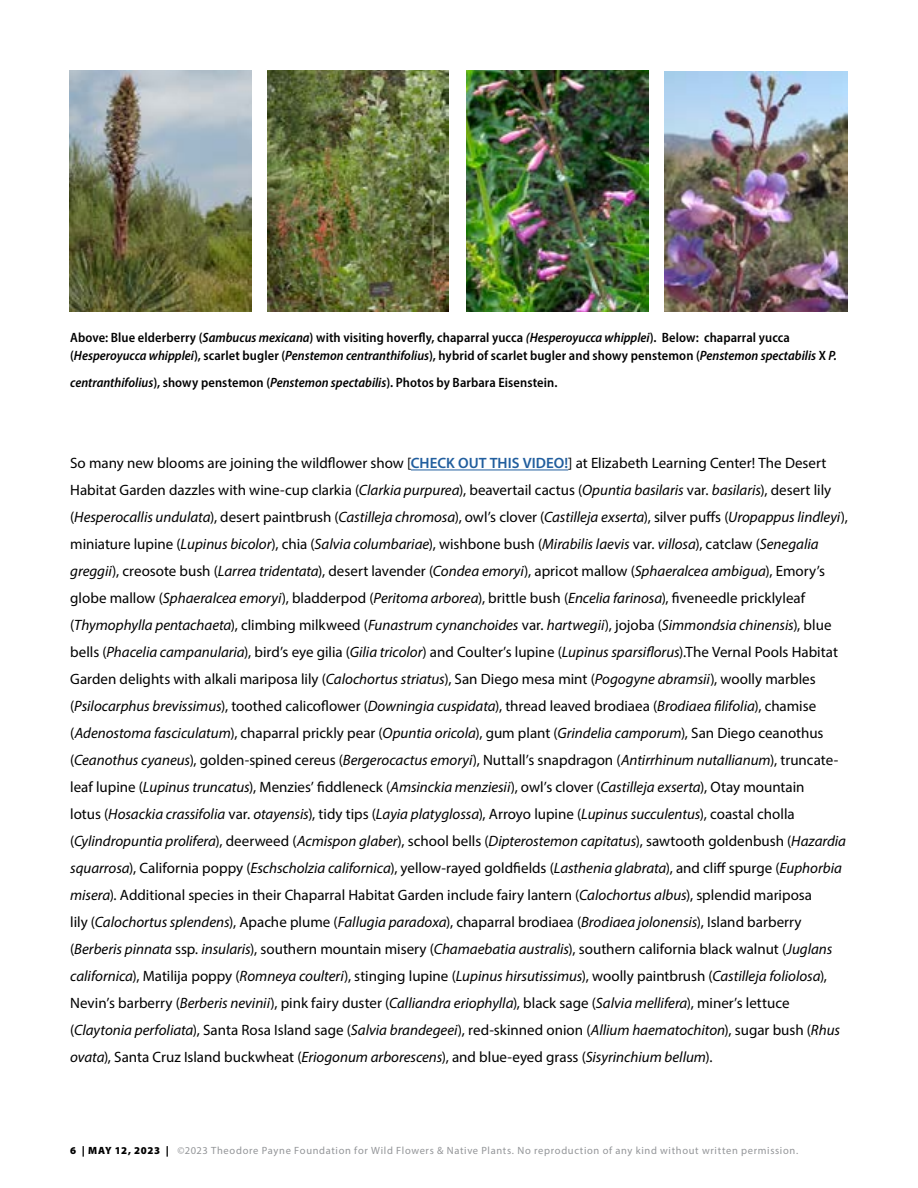
<style>
.page{position:relative;width:918px;height:1188px;background:#fff}
.page>*{position:absolute;margin:0;border:0;box-sizing:border-box;transform-origin:0 0}
.t1{font:15px/27px "Myriad Pro";color:#000}
.t2{font:600 semi-condensed 13.5px/18px "Myriad Pro";letter-spacing:.01em;color:#000}
.t3{font:10.5px "Myriad Pro";letter-spacing:.065em;color:#939598}
.s1{font-style:italic}
.s2{font-weight:600;color:#215e9e}
.s3{font-weight:900;color:#000}
</style>
<div class="page">
<hr style="left:411px;top:470px;width:157px;height:1px;background:#215e9e">
<img style="left:69px;top:70px;width:183px;height:241px">
<img style="left:268px;top:70px;width:181px;height:241px">
<img style="left:466px;top:70px;width:182px;height:241px">
<img style="left:665px;top:72px;width:183px;height:239px">
<p class="t2" style="left:70px;top:329px;width:768px">Above: Blue elderberry (<span class="s1">Sambucus mexicana</span>) with visiting hoverfly, chaparral yucca <span class="s1">(Hesperoyucca whipplei</span>). Below: chaparral yucca (<span class="s1">Hesperoyucca whipplei</span>), scarlet bugler (<span class="s1">Penstemon centranthifolius</span>), hybrid of scarlet bugler and showy penstemon (<span class="s1">Penstemon spectabilis</span> X <span class="s1">P.</span></p>
<p class="t2" style="left:70px;top:374px;width:489px"><span class="s1">centranthifolius</span>), showy penstemon (<span class="s1">Penstemon spectabilis</span>). Photos by Barbara Eisenstein.</p>
<p class="t1" style="left:70px;top:450px;width:779px">So many new blooms are joining the wildflower show [<span class="s2">CHECK OUT THIS VIDEO!</span>] at Elizabeth Learning Center! The Desert Habitat Garden dazzles with wine-cup clarkia (<span class="s1">Clarkia purpurea</span>), beavertail cactus (<span class="s1">Opuntia basilaris</span> var. <span class="s1">basilaris</span>), desert lily (<span class="s1">Hesperocallis undulata</span>), desert paintbrush (<span class="s1">Castilleja chromosa</span>), owl’s clover (<span class="s1">Castilleja exserta</span>), silver puffs (<span class="s1">Uropappus lindleyi</span>), miniature lupine (<span class="s1">Lupinus bicolor</span>), chia (<span class="s1">Salvia columbariae</span>), wishbone bush (<span class="s1">Mirabilis laevis</span> var. <span class="s1">villosa</span>), catclaw (<span class="s1">Senegalia greggii</span>), creosote bush (<span class="s1">Larrea tridentata</span>), desert lavender (<span class="s1">Condea emoryi</span>), apricot mallow (<span class="s1">Sphaeralcea ambigua</span>), Emory’s globe mallow (<span class="s1">Sphaeralcea emoryi</span>), bladderpod (<span class="s1">Peritoma arborea</span>), brittle bush (<span class="s1">Encelia farinosa</span>), fiveneedle pricklyleaf (<span class="s1">Thymophylla pentachaeta</span>), climbing milkweed (<span class="s1">Funastrum cynanchoides</span> var. <span class="s1">hartwegii</span>), jojoba (<span class="s1">Simmondsia chinensis</span>), blue bells (<span class="s1">Phacelia campanularia</span>), bird’s eye gilia (<span class="s1">Gilia tricolor</span>) and Coulter’s lupine (<span class="s1">Lupinus sparsiflorus</span>).The Vernal Pools Habitat Garden delights with alkali mariposa lily (<span class="s1">Calochortus striatus</span>), San Diego mesa mint (<span class="s1">Pogogyne abramsii</span>), woolly marbles (<span class="s1">Psilocarphus brevissimus</span>), toothed calicoflower (<span class="s1">Downingia cuspidata</span>), thread leaved brodiaea (<span class="s1">Brodiaea filifolia</span>), chamise (<span class="s1">Adenostoma fasciculatum</span>), chaparral prickly pear (<span class="s1">Opuntia oricola</span>), gum plant (<span class="s1">Grindelia camporum</span>), San Diego ceanothus (<span class="s1">Ceanothus cyaneus</span>), golden-spined cereus (<span class="s1">Bergerocactus emoryi</span>), Nuttall’s snapdragon (<span class="s1">Antirrhinum nutallianum</span>), truncate&shy;leaf lupine (<span class="s1">Lupinus truncatus</span>), Menzies’ fiddleneck (<span class="s1">Amsinckia menziesii</span>), owl’s clover (<span class="s1">Castilleja exserta</span>), Otay mountain<br>lotus (<span class="s1">Hosackia crassifolia</span> var. <span class="s1">otayensis</span>), tidy tips (<span class="s1">Layia platyglossa</span>), Arroyo lupine (<span class="s1">Lupinus succulentus</span>), coastal cholla (<span class="s1">Cylindropuntia prolifera</span>), deerweed (<span class="s1">Acmispon glaber</span>), school bells (<span class="s1">Dipterostemon capitatus</span>), sawtooth goldenbush (<span class="s1">Hazardia squarrosa</span>), California poppy (<span class="s1">Eschscholzia californica</span>), yellow-rayed goldfields (<span class="s1">Lasthenia glabrata</span>), and cliff spurge (<span class="s1">Euphorbia misera</span>). Additional species in their Chaparral Habitat Garden include fairy lantern (<span class="s1">Calochortus albus</span>), splendid mariposa<br>lily (<span class="s1">Calochortus splendens</span>), Apache plume (<span class="s1">Fallugia paradoxa</span>), chaparral brodiaea (<span class="s1">Brodiaea jolonensis</span>), Island barberry (<span class="s1">Berberis pinnata</span> ssp<span class="s1">. insularis</span>), southern mountain misery (<span class="s1">Chamaebatia australis</span>), southern california black walnut (<span class="s1">Juglans californica</span>), Matilija poppy (<span class="s1">Romneya coulteri</span>), stinging lupine (<span class="s1">Lupinus hirsutissimus</span>), woolly paintbrush (<span class="s1">Castilleja foliolosa</span>), Nevin’s barberry (<span class="s1">Berberis nevinii</span>), pink fairy duster (<span class="s1">Calliandra eriophylla</span>), black sage (<span class="s1">Salvia mellifera</span>), miner’s lettuce (<span class="s1">Claytonia perfoliata</span>), Santa Rosa Island sage (<span class="s1">Salvia brandegeei</span>), red-skinned onion (<span class="s1">Allium haematochiton</span>), sugar bush (<span class="s1">Rhus ovata</span>), Santa Cruz Island buckwheat (<span class="s1">Eriogonum arborescens</span>), and blue-eyed grass (<span class="s1">Sisyrinchium bellum</span>).</p>
<p class="t3" style="left:70px;top:1144px;width:730px"><span class="s3">6 | MAY 12, 2023 |</span> ©2023 Theodore Payne Foundation for Wild Flowers &amp; Native Plants. No reproduction of any kind without written permission.</p>
</div>
